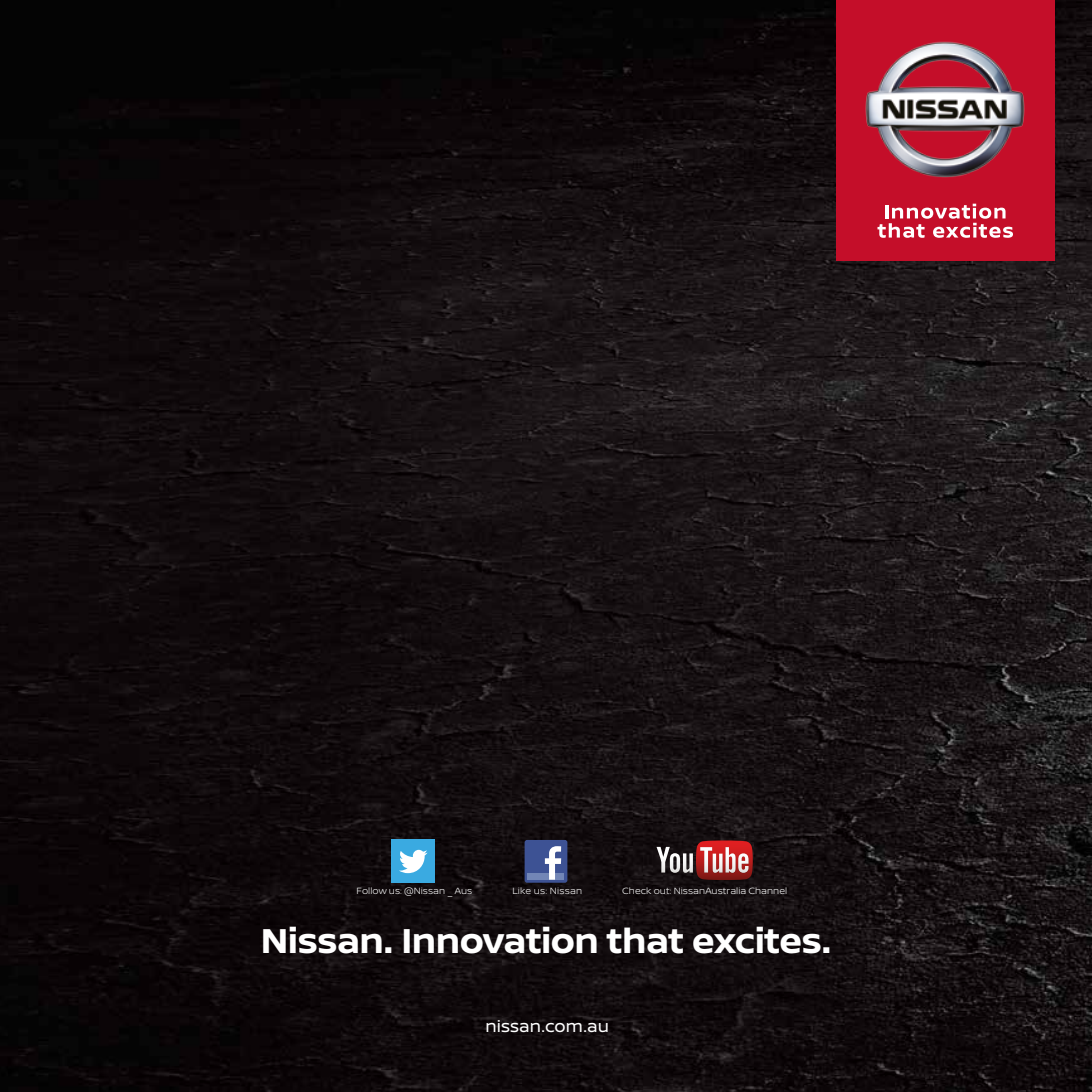
<style>
.page{position:relative;width:1092px;height:1092px;background:#fff}
.page>*{position:absolute;margin:0;border:0;box-sizing:border-box;transform-origin:0 0}
.t1{font:700 36.75px "Nissan Brand";letter-spacing:-.015em;color:#fff}
.t2{font:17.5px "Nissan Brand";letter-spacing:.005em;color:#fff}
.t3{font:300 9.62px "Nissan Brand";letter-spacing:.005em;color:#fff}
</style>
<div class="page">
<img style="left:0;top:0;width:1091px;height:1091px">
<div style="left:835px;top:0;width:219px;height:260px;background:#c40e29"></div>
<svg style="left:877px;top:204px;width:135px;height:34px"></svg>
<img style="left:835px;top:36px;width:190px;height:146px">
<div style="left:524px;top:839px;width:43px;height:43px;background:#3d5294;border-radius:2px"></div>
<div style="left:527px;top:873px;width:37px;height:6px;background:#7286b6"></div>
<svg style="left:545px;top:846px;width:16px;height:33px"></svg>
<div style="left:391px;top:839px;width:44px;height:44px;background:#3aaae1"></div>
<svg style="left:399px;top:849px;width:28px;height:24px"></svg>
<svg style="left:656px;top:840px;width:96px;height:40px;background:#8e4f4f"></svg>
<p class="t3" style="left:356px;top:883px;width:117px">Follow us: @Nissan _ Aus</p>
<p class="t3" style="left:512px;top:883px;width:71px">Like us: Nissan</p>
<p class="t3" style="left:622px;top:883px;width:166px">Check out: NissanAustralia Channel</p>
<h1 class="t1" style="left:261px;top:913px;width:572px">Nissan. Innovation that excites.</h1>
<h2 class="t2" style="left:485px;top:1013px;width:125px">nissan.com.au</h2>
</div>
